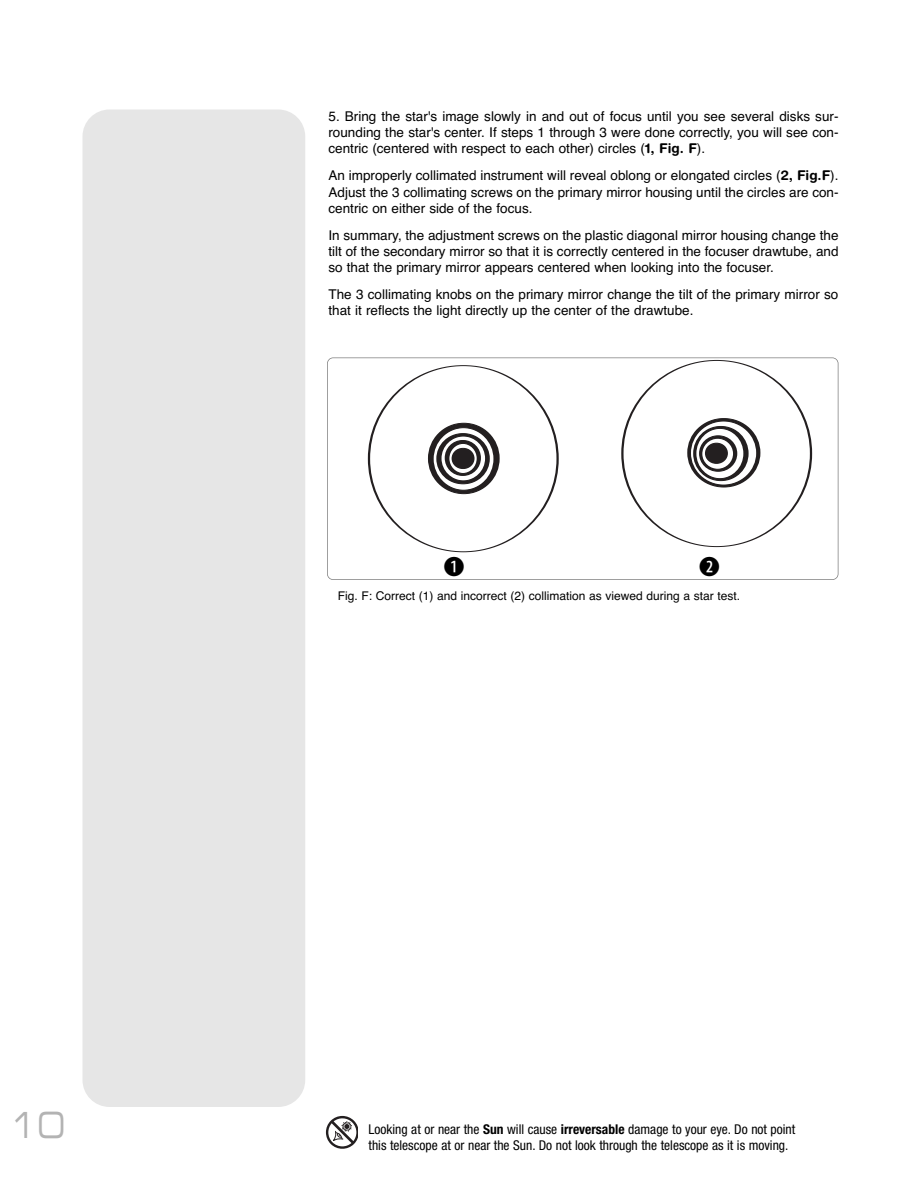
<style>
.page{position:relative;width:918px;height:1188px;background:#fff}
.page>*{position:absolute;margin:0;border:0;box-sizing:border-box;transform-origin:0 0}
.t1{font:36px "Eurostile Extended Two";color:#b3b3b3;scale:.8 1}
.t2{font:27px "Combi Numerals Solid";color:#000}
.t3{font:13.5px/16.2px "Helvetica CE";color:#000;text-align:justify}
.t4{font:condensed 13.5px/16.2px "Helvetica Neue";color:#000}
.t5{font:12px "Helvetica CE";color:#000}
.s1{font-family:"Helvetica Rounded";font-weight:700}
.s2{font-weight:700}
</style>
<div class="page">
<div style="left:82px;top:109px;width:223px;height:998px;background:#e6e6e6;border-radius:27px"></div>
<svg style="left:326px;top:1116px;width:32px;height:33px"></svg>
<div style="left:429px;top:423px;width:70px;height:71px;background:#231f20;border-radius:50%"></div>
<div style="left:428px;top:423px;width:71px;height:71px;border:1px solid #231f20;border-radius:50%"></div>
<svg style="left:433px;top:428px;width:62px;height:62px"></svg>
<div style="left:432px;top:427px;width:63px;height:64px;border:1px solid #231f20;border-radius:50%"></div>
<div style="left:437px;top:434px;width:52px;height:50px;background:#231f20;border-radius:50%"></div>
<div style="left:437px;top:433px;width:52px;height:52px;border:1px solid #231f20;border-radius:50%"></div>
<svg style="left:440px;top:436px;width:46px;height:45px"></svg>
<div style="left:440px;top:435px;width:47px;height:47px;border:1px solid #231f20;border-radius:50%"></div>
<div style="left:446px;top:440px;width:34px;height:35px;background:#231f20;border-radius:50%"></div>
<div style="left:445px;top:440px;width:36px;height:36px;border:1px solid #231f20;border-radius:50%"></div>
<svg style="left:448px;top:443px;width:30px;height:30px"></svg>
<div style="left:448px;top:443px;width:31px;height:31px;border:1px solid #231f20;border-radius:50%"></div>
<div style="left:453px;top:448px;width:20px;height:21px;background:#231f20;border-radius:50%"></div>
<div style="left:452px;top:448px;width:22px;height:21px;border:1px solid #231f20;border-radius:50%"></div>
<div style="left:688px;top:419px;width:71px;height:68px;background:#231f20;border-radius:50%"></div>
<div style="left:688px;top:418px;width:72px;height:70px;border:1px solid #231f20;border-radius:50%"></div>
<svg style="left:690px;top:421px;width:67px;height:64px"></svg>
<div style="left:689px;top:420px;width:69px;height:66px;border:1px solid #231f20;border-radius:50%"></div>
<div style="left:694px;top:426px;width:53px;height:55px;background:#231f20;border-radius:50%"></div>
<div style="left:694px;top:426px;width:54px;height:55px;border:1px solid #231f20;border-radius:50%"></div>
<svg style="left:695px;top:428px;width:49px;height:51px"></svg>
<div style="left:695px;top:428px;width:50px;height:51px;border:1px solid #231f20;border-radius:50%"></div>
<div style="left:700px;top:436px;width:36px;height:35px;background:#231f20;border-radius:50%"></div>
<div style="left:699px;top:435px;width:38px;height:37px;border:1px solid #231f20;border-radius:50%"></div>
<svg style="left:701px;top:438px;width:33px;height:32px"></svg>
<div style="left:700px;top:437px;width:35px;height:33px;border:1px solid #231f20;border-radius:50%"></div>
<div style="left:706px;top:443px;width:21px;height:20px;background:#231f20;border-radius:50%"></div>
<div style="left:705px;top:442px;width:23px;height:22px;border:1px solid #231f20;border-radius:50%"></div>
<div style="left:327px;top:357px;width:511px;height:223px;border:2px solid #808080;border-radius:6px"></div>
<h1 class="t1" style="left:10px;top:1111px;width:71px">10</h1>
<p class="t3" style="left:328px;top:108px;width:512px">5. Bring the star's image slowly in and out of focus until you see several disks sur&shy;rounding the star's center. If steps 1 through 3 were done correctly, you will see con&shy;centric (centered with respect to each other) circles (<span class="s1">1, Fig. F</span>).</p>
<p class="t3" style="left:328px;top:168px;width:512px">An improperly collimated instrument will reveal oblong or elongated circles (<span class="s1">2, Fig.F</span>).<br>Adjust the 3 collimating screws on the primary mirror housing until the circles are con&shy;centric on either side of the focus.</p>
<p class="t3" style="left:328px;top:227px;width:512px">In summary, the adjustment screws on the plastic diagonal mirror housing change the tilt of the secondary mirror so that it is correctly centered in the focuser drawtube, and so that the primary mirror appears centered when looking into the focuser.</p>
<p class="t3" style="left:328px;top:286px;width:511px">The 3 collimating knobs on the primary mirror change the tilt of the primary mirror so that it reflects the light directly up the center of the drawtube.</p>
<h2 class="t2" style="left:444px;top:551px;width:23px">b</h2>
<h2 class="t2" style="left:699px;top:551px;width:23px">c</h2>
<p class="t5" style="left:338px;top:588px;width:404px">Fig. F: Correct (1) and incorrect (2) collimation as viewed during a star test.</p>
<p class="t4" style="left:369px;top:1122px;width:428px">Looking at or near the <span class="s2">Sun</span> will cause <span class="s2">irreversable</span> damage to your eye. Do not point this telescope at or near the Sun. Do not look through the telescope as it is moving.</p>
</div>
